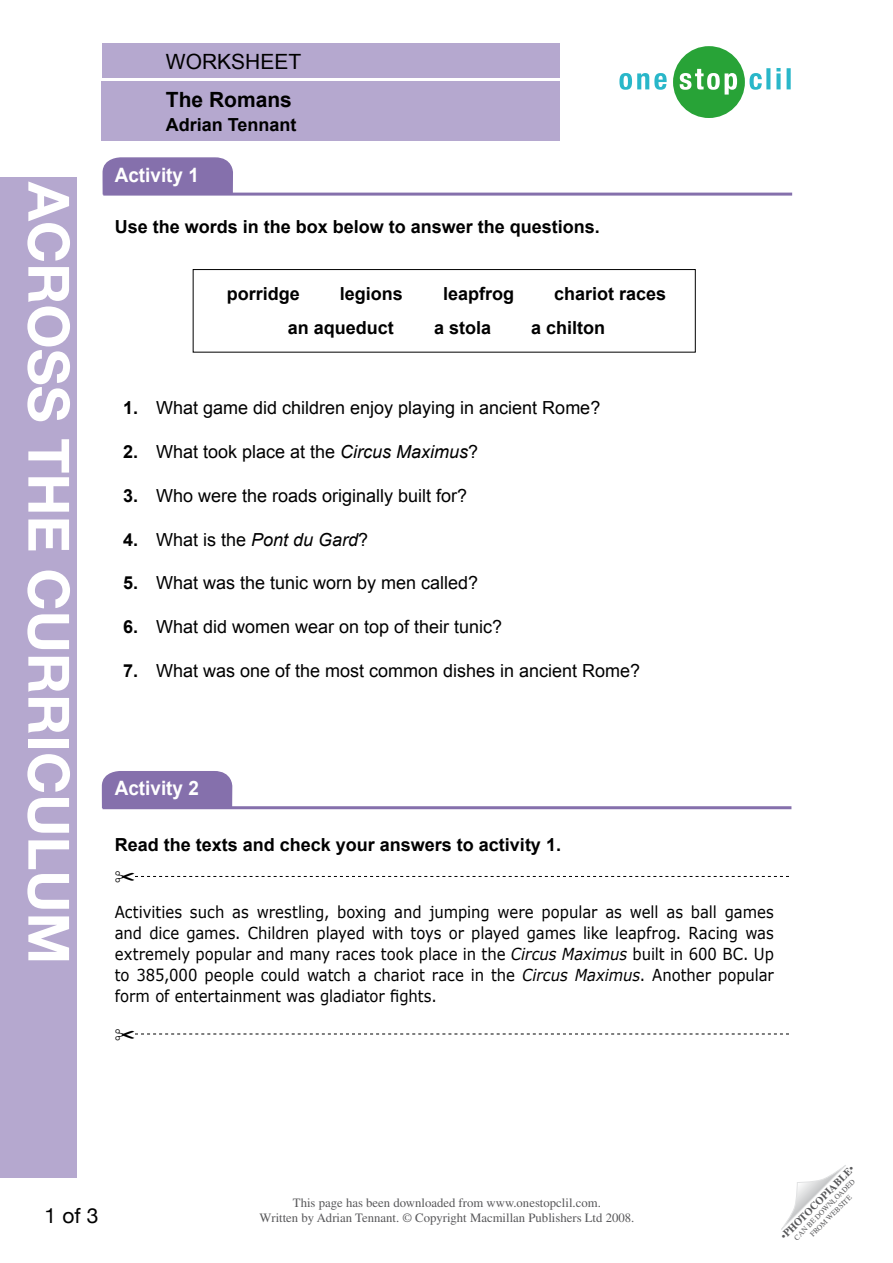
<style>
.page{position:relative;width:893px;height:1263px;background:#fff}
.page>*{position:absolute;margin:0;border:0;box-sizing:border-box;transform-origin:0 0}
.t1{font:700 57px "Helvetica Neue";color:#fff}
.t2{font:700 21px "Arial";color:#000}
.t3{font:21px "Arial";color:#000}
.t4{font:21px "Helvetica Neue";color:#000}
.t5{font:700 19.8px "Arial";color:#fff;scale:.95 1}
.t6{font:18px "Arial";color:#000}
.t7{font:700 18px "Arial";color:#000}
.t8{font:16.5px/21px "Verdana";letter-spacing:-.005em;color:#000;text-align:justify;scale:.9 1}
.t9{font:12.75px "Times LT Std";color:#58585a}
.t10{font:700 10.5px "Times";color:#58585a}
.t11{font:7.5px/9px "Times LT Std";color:#58585a;text-align:center}
.s1{font-weight:700}
.s2{font-style:italic}
.s3{font-family:"Times LT Std";font-weight:400}
</style>
<div class="page">
<div style="left:101px;top:771px;width:132px;height:38px;background:#8570ac"></div>
<hr style="left:103px;top:806px;width:688px;height:3px;background:#8570ac">
<div style="left:102px;top:157px;width:132px;height:38px;background:#8570ac"></div>
<hr style="left:103px;top:193px;width:689px;height:3px;background:#8570ac">
<div style="left:193px;top:269px;width:503px;height:83px;border:1px solid #000"></div>
<div style="left:1px;top:178px;width:76px;height:1000px;background:#b5a8cf"></div>
<svg style="left:781px;top:1165px;width:65px;height:65px"></svg>
<div style="left:102px;top:81px;width:457px;height:60px;background:#b5a8cf"></div>
<div style="left:102px;top:44px;width:457px;height:34px;background:#b5a8cf"></div>
<div style="left:673px;top:46px;width:72px;height:72px;background:#28a337;border-radius:50%"></div>
<svg style="left:619px;top:73px;width:48px;height:17px"></svg>
<svg style="left:680px;top:69px;width:57px;height:26px"></svg>
<svg style="left:749px;top:68px;width:42px;height:22px"></svg>
<svg style="left:135px;top:876px;width:654px;height:1px"></svg>
<svg style="left:135px;top:1033px;width:654px;height:2px"></svg>
<p class="t3" style="left:166px;top:49px;width:137px">WORKSHEET</p>
<h1 class="t1" style="left:84px;top:182px;width:784px;rotate:90deg">ACROSS THE CURRICULUM</h1>
<p class="t2" style="left:166px;top:88px;width:128px">The Romans</p>
<p class="t7" style="left:166px;top:114px;width:132px">Adrian Tennant</p>
<p class="t2" style="left:165px;top:88px;width:107px">Inventions</p>
<p class="t5" style="left:115px;top:163px;width:90px">Activity 1</p>
<p class="t7" style="left:115px;top:216px;width:487px">Use the words in the box below to answer the questions.</p>
<p class="t7" style="left:227px;top:284px;width:75px">porridge</p>
<p class="t7" style="left:340px;top:284px;width:65px">legions</p>
<p class="t7" style="left:443px;top:284px;width:73px">leapfrog</p>
<p class="t7" style="left:554px;top:284px;width:114px">chariot races</p>
<p class="t7" style="left:288px;top:318px;width:108px">an aqueduct</p>
<p class="t7" style="left:434px;top:318px;width:59px">a stola</p>
<p class="t7" style="left:531px;top:318px;width:76px">a chilton</p>
<p class="t6" style="left:123px;top:398px;width:478px"><span class="s1">1.</span> What game did children enjoy playing in ancient Rome?</p>
<p class="t6" style="left:123px;top:442px;width:356px"><span class="s1">2.</span> What took place at the <span class="s2">Circus Maximus</span>?</p>
<p class="t6" style="left:123px;top:485px;width:345px"><span class="s1">3.</span> Who were the roads originally built for?</p>
<p class="t6" style="left:123px;top:529px;width:246px"><span class="s1">4.</span> What is the <span class="s2">Pont du Gard</span>?</p>
<p class="t6" style="left:123px;top:573px;width:356px"><span class="s1">5.</span> What was the tunic worn by men called?</p>
<p class="t6" style="left:123px;top:617px;width:380px"><span class="s1">6.</span> What did women wear on top of their tunic?</p>
<p class="t6" style="left:123px;top:660px;width:518px"><span class="s1">7.</span> What was one of the most common dishes in ancient Rome?</p>
<p class="t5" style="left:115px;top:777px;width:90px">Activity 2</p>
<p class="t7" style="left:115px;top:834px;width:448px">Read the texts and check your answers to activity 1.</p>
<p class="t8" style="left:115px;top:901px;width:734px">Activities such as wrestling, boxing and jumping were popular as well as ball games and dice games. Children played with toys or played games like leapfrog. Racing was extremely popular and many races took place in the <span class="s2">Circus Maximus</span> built in 600 BC. Up to 385,000 people could watch a chariot race in the <span class="s2">Circus Maximus</span>. Another popular form of entertainment was gladiator fights.</p>
<p class="t9" style="left:293px;top:1195px;width:309px">This page has been downloaded from www.onestopclil.com.</p>
<p class="t4" style="left:62px;top:1203px;width:38px">of 3</p>
<p class="t9" style="left:259px;top:1211px;width:376px">Written by Adrian Tennant. © Copyright Macmillan Publishers Ltd 2008.</p>
<p class="t10" style="left:778px;top:1233px;width:101px;rotate:-45deg"><span class="s3">•</span>PHOTOCOPIABLE<span class="s3">•</span></p>
<p class="t11" style="left:792px;top:1235px;width:84px;rotate:-45deg">CAN BE DOWNLOADED<br>FROM WEBSITE</p>
</div>
